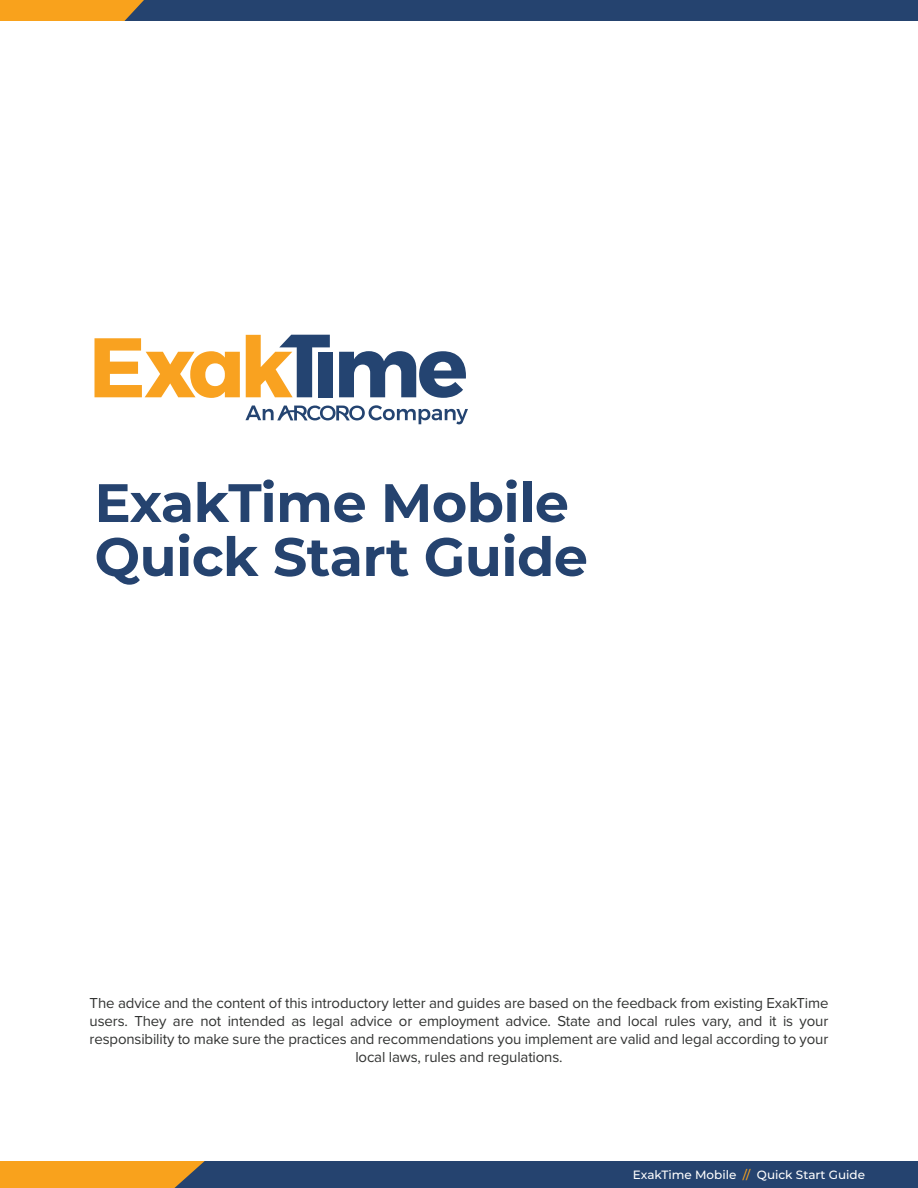
<style>
.page{position:relative;width:918px;height:1188px;background:#fff}
.page>*{position:absolute;margin:0;border:0;box-sizing:border-box;transform-origin:0 0}
.t1{font:700 54px "Montserrat";letter-spacing:-.01em;color:#25436f}
.t2{font:15px/18px "Proxima Nova";letter-spacing:-.01em;color:#323332;text-align:center}
.t3{font:500 12px "Montserrat";color:#fff}
.s1{color:#f9a21c}
</style>
<div class="page">
<div style="left:0;top:0;width:918px;height:21px;background:#25436f"></div>
<svg style="left:0;top:0;width:144px;height:21px;background:#ea9b21"></svg>
<div style="left:0;top:1161px;width:918px;height:27px;background:#25436f"></div>
<svg style="left:0;top:1161px;width:205px;height:27px;background:#e99a22"></svg>
<svg style="left:94px;top:338px;width:146px;height:60px"></svg>
<svg style="left:246px;top:335px;width:84px;height:62px"></svg>
<div style="left:318px;top:352px;width:15px;height:45px;background:#244471"></div>
<svg style="left:339px;top:351px;width:127px;height:47px"></svg>
<svg style="left:245px;top:405px;width:223px;height:19px"></svg>
<p class="t1" style="left:94px;top:464px;width:476px">ExakTime Mobile</p>
<p class="t1" style="left:94px;top:518px;width:495px">Quick Start Guide</p>
<p class="t2" style="left:90px;top:993px;width:740px">The advice and the content of this introductory letter and guides are based on the feedback from existing ExakTime users. They are not intended as legal advice or employment advice. State and local rules vary, and it is your responsibility to make sure the practices and recommendations you implement are valid and legal according to your local laws, rules and regulations.</p>
<p class="t3" style="left:633px;top:1166px;width:234px">ExakTime Mobile <span class="s1">//</span> Quick Start Guide</p>
</div>
